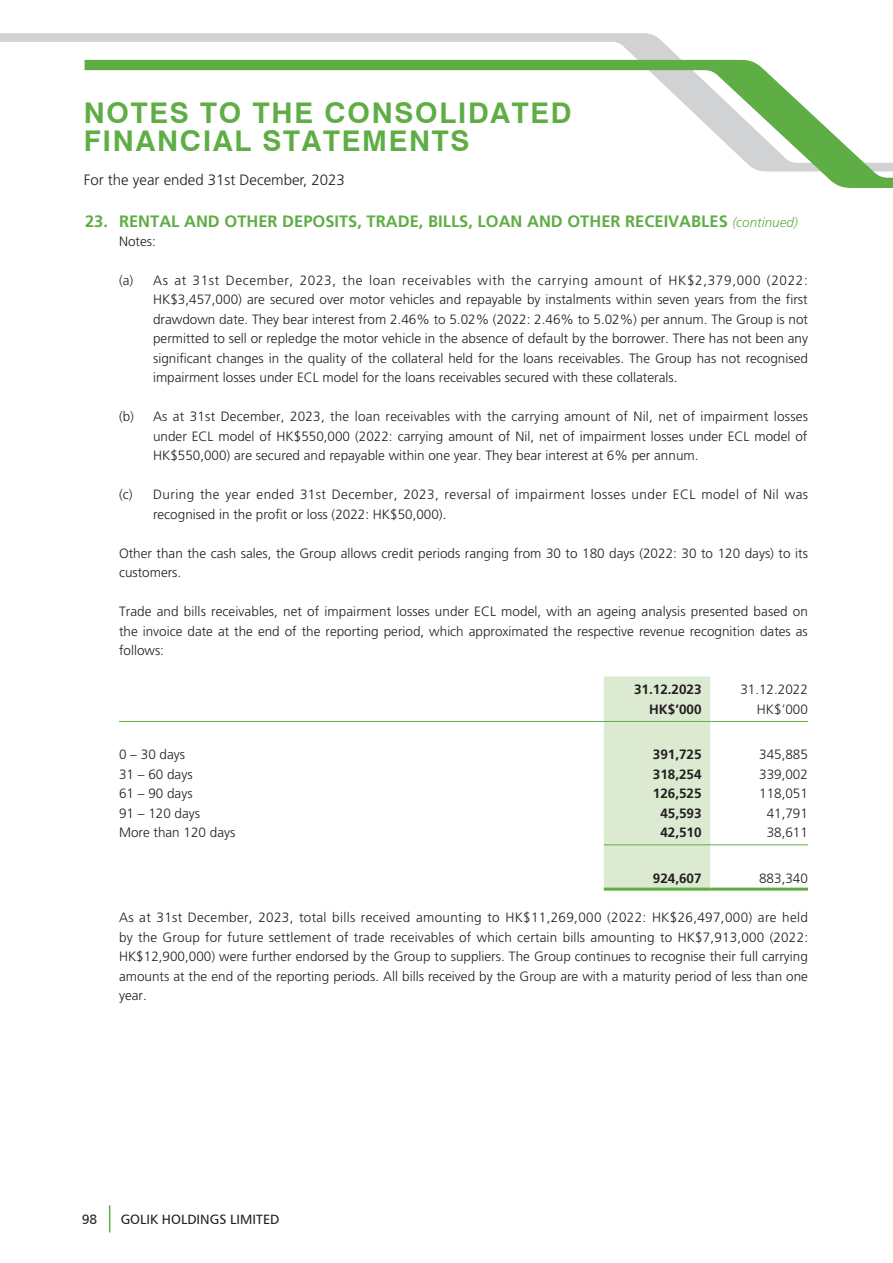
<style>
.page{position:relative;width:893px;height:1263px;background:#fff}
.page>*{position:absolute;margin:0;border:0;box-sizing:border-box;transform-origin:0 0}
.t1{font:700 28.5px/29px "Swiss 721 BT";letter-spacing:.06em;color:#5fad45}
.t2{font:700 16.5px "Frutiger LT Std";color:#5fad45}
.t3{font:300 15px "Frutiger LT Std";color:#231f20}
.t4{font:300 13.5px/19.5px "Frutiger LT Std";color:#231f20;text-align:justify}
.t5{font:300 13.5px/19.5px "Frutiger LT Std";letter-spacing:.03em;color:#231f20}
.t6{font:700 13.5px "Frutiger LT Std";color:#231f20}
.t7{font:13.5px "Humanist 777 BT Roman B";color:#231f20}
.s1{font-weight:300;font-style:italic;font-size:13.5px}
</style>
<div class="page">
<svg style="left:0;top:33px;width:744px;height:38px"></svg>
<svg style="left:85px;top:60px;width:808px;height:128px"></svg>
<svg style="left:109px;top:1205px;width:1px;height:27px"></svg>
<div style="left:604px;top:676px;width:106px;height:212px;background:#dcead2"></div>
<hr style="left:119px;top:721px;width:485px;height:1px;background:#5fad45">
<hr style="left:604px;top:721px;width:106px;height:1px;background:#5fad45">
<hr style="left:710px;top:721px;width:98px;height:1px;background:#5fad45">
<hr style="left:604px;top:844px;width:106px;height:1px;background:#5fad45">
<hr style="left:710px;top:844px;width:98px;height:1px;background:#5fad45">
<hr style="left:604px;top:888px;width:106px;height:3px;background:#5fad45">
<hr style="left:710px;top:888px;width:98px;height:3px;background:#5fad45">
<h1 class="t1" style="left:84px;top:98px;width:489px">NOTES TO THE CONSOLIDATED<br>FINANCIAL STATEMENTS</h1>
<p class="t3" style="left:84px;top:171px;width:263px">For the year ended 31st December, 2023</p>
<p class="t2" style="left:85px;top:212px;width:714px">23. RENTAL AND OTHER DEPOSITS, TRADE, BILLS, LOAN AND OTHER RECEIVABLES <span class="s1">(continued)</span></p>
<p class="t4" style="left:119px;top:231px;width:38px">Notes:</p>
<p class="t4" style="left:153px;top:270px;width:656px;text-indent:-34px">(a) As at 31st December, 2023, the loan receivables with the carrying amount of HK$2,379,000 (2022:<br>HK$3,457,000) are secured over motor vehicles and repayable by instalments within seven years from the first drawdown date. They bear interest from 2.46% to 5.02% (2022: 2.46% to 5.02%) per annum. The Group is not permitted to sell or repledge the motor vehicle in the absence of default by the borrower. There has not been any significant changes in the quality of the collateral held for the loans receivables. The Group has not recognised impairment losses under ECL model for the loans receivables secured with these collaterals.</p>
<p class="t4" style="left:153px;top:407px;width:656px;text-indent:-34px">(b) As at 31st December, 2023, the loan receivables with the carrying amount of Nil, net of impairment losses under ECL model of HK$550,000 (2022: carrying amount of Nil, net of impairment losses under ECL model of HK$550,000) are secured and repayable within one year. They bear interest at 6% per annum.</p>
<p class="t5" style="left:153px;top:485px;width:656px;text-indent:-34px">(c) During the year ended 31st December, 2023, reversal of impairment losses under ECL model of Nil was recognised in the profit or loss (2022: HK$50,000).</p>
<p class="t4" style="left:119px;top:543px;width:690px">Other than the cash sales, the Group allows credit periods ranging from 30 to 180 days (2022: 30 to 120 days) to its customers.</p>
<p class="t4" style="left:119px;top:602px;width:690px">Trade and bills receivables, net of impairment losses under ECL model, with an ageing analysis presented based on the invoice date at the end of the reporting period, which approximated the respective revenue recognition dates as follows:</p>
<p class="t6" style="left:634px;top:682px;width:69px">31.12.2023</p>
<p class="t4" style="left:740px;top:680px;width:69px">31.12.2022</p>
<p class="t6" style="left:649px;top:701px;width:54px">HK$’000</p>
<p class="t4" style="left:757px;top:699px;width:53px">HK$’000</p>
<p class="t4" style="left:119px;top:745px;width:68px">0 – 30 days</p>
<p class="t6" style="left:653px;top:746px;width:50px">391,725</p>
<p class="t4" style="left:759px;top:745px;width:50px">345,885</p>
<p class="t4" style="left:119px;top:764px;width:75px">31 – 60 days</p>
<p class="t6" style="left:653px;top:766px;width:50px">318,254</p>
<p class="t4" style="left:759px;top:764px;width:50px">339,002</p>
<p class="t4" style="left:119px;top:784px;width:75px">61 – 90 days</p>
<p class="t6" style="left:653px;top:785px;width:50px">126,525</p>
<p class="t4" style="left:759px;top:784px;width:50px">118,051</p>
<p class="t4" style="left:119px;top:803px;width:83px">91 – 120 days</p>
<p class="t6" style="left:660px;top:805px;width:43px">45,593</p>
<p class="t4" style="left:767px;top:803px;width:43px">41,791</p>
<p class="t4" style="left:119px;top:823px;width:118px">More than 120 days</p>
<p class="t6" style="left:660px;top:824px;width:43px">42,510</p>
<p class="t4" style="left:767px;top:823px;width:43px">38,611</p>
<p class="t6" style="left:653px;top:870px;width:50px">924,607</p>
<p class="t4" style="left:759px;top:868px;width:50px">883,340</p>
<p class="t4" style="left:119px;top:908px;width:690px">As at 31st December, 2023, total bills received amounting to HK$11,269,000 (2022: HK$26,497,000) are held by the Group for future settlement of trade receivables of which certain bills amounting to HK$7,913,000 (2022:<br>HK$12,900,000) were further endorsed by the Group to suppliers. The Group continues to recognise their full carrying amounts at the end of the reporting periods. All bills received by the Group are with a maturity period of less than one year.</p>
<p class="t7" style="left:82px;top:1210px;width:17px">98</p>
<p class="t7" style="left:121px;top:1210px;width:160px">GOLIK HOLDINGS LIMITED</p>
</div>
